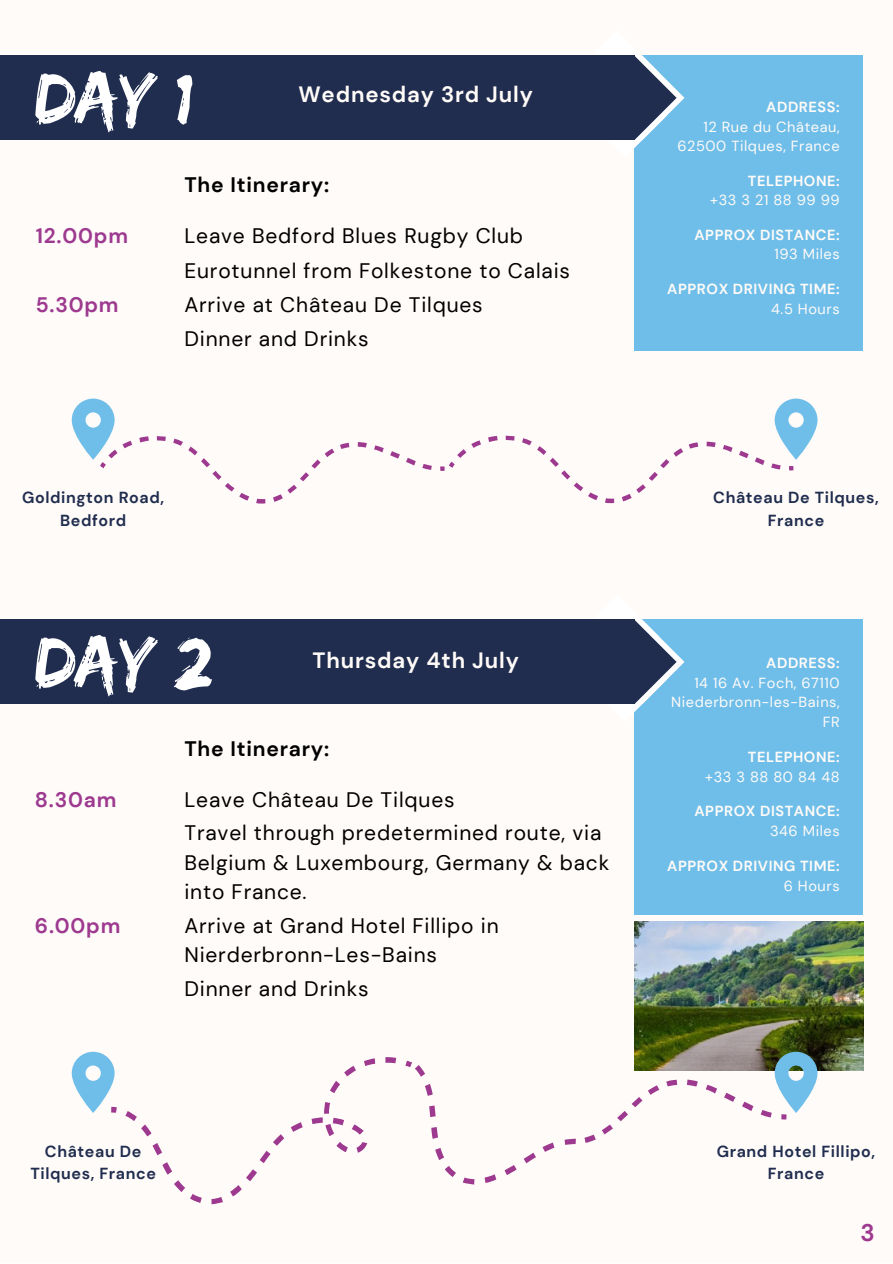
<style>
.page{position:relative;width:893px;height:1264px;background:#fff}
.page>*{position:absolute;margin:0;border:0;box-sizing:border-box;transform-origin:0 0}
.t1{font:73.95px "Edo SZ";color:#fff}
.t2{font:700 24px "DM Sans";color:#9d3a90}
.t3{font:700 22.2px "DM Sans";letter-spacing:.04em;color:#fffbf8}
.t4{font:21px "DM Sans";letter-spacing:.04em;color:#000}
.t5{font:700 21px "DM Sans";letter-spacing:.04em;color:#000}
.t6{font:700 21px "DM Sans";letter-spacing:.04em;color:#9d3a90}
.t7{font:700 16.05px/22.4px "DM Sans";letter-spacing:.04em;color:#202d4f;text-align:center}
.t8{font:14.55px/19.5px "DM Sans";letter-spacing:.04em;color:#fffbf8;text-align:right}
.t9{font:700 14.55px "DM Sans";letter-spacing:.04em;color:#fffbf8}
</style>
<div class="page">
<div style="left:0;top:0;width:892px;height:1262px;background:#fffbf8"></div>
<div style="left:634px;top:55px;width:229px;height:296px;background:#6fbee9"></div>
<div style="left:0;top:55px;width:634px;height:85px;background:#202d4f"></div>
<svg style="left:634px;top:55px;width:50px;height:94px"></svg>
<svg style="left:72px;top:398px;width:36px;height:71px"></svg>
<svg style="left:108px;top:405px;width:324px;height:99px"></svg>
<svg style="left:440px;top:461px;width:15px;height:10px"></svg>
<svg style="left:457px;top:435px;width:317px;height:69px"></svg>
<svg style="left:774px;top:398px;width:43px;height:73px"></svg>
<div style="left:634px;top:619px;width:229px;height:296px;background:#6fbee9"></div>
<div style="left:0;top:619px;width:634px;height:85px;background:#202d4f"></div>
<svg style="left:634px;top:619px;width:50px;height:94px"></svg>
<svg style="left:125px;top:1058px;width:251px;height:147px"></svg>
<svg style="left:72px;top:1051px;width:45px;height:62px"></svg>
<svg style="left:385px;top:1057px;width:165px;height:128px"></svg>
<img style="left:634px;top:921px;width:229px;height:149px">
<svg style="left:550px;top:993px;width:223px;height:157px"></svg>
<svg style="left:774px;top:1051px;width:43px;height:69px"></svg>
<p class="t1" style="left:35px;top:55px;width:159px">DAY 1</p>
<p class="t3" style="left:298px;top:80px;width:236px">Wednesday 3rd July</p>
<p class="t5" style="left:184px;top:171px;width:146px">The Itinerary:</p>
<p class="t6" style="left:36px;top:222px;width:94px">12.00pm</p>
<p class="t4" style="left:184px;top:222px;width:340px">Leave Bedford Blues Rugby Club</p>
<p class="t4" style="left:184px;top:257px;width:387px">Eurotunnel from Folkestone to Calais</p>
<p class="t6" style="left:36px;top:291px;width:84px">5.30pm</p>
<p class="t4" style="left:184px;top:291px;width:300px">Arrive at Château De Tilques</p>
<p class="t4" style="left:184px;top:325px;width:186px">Dinner and Drinks</p>
<p class="t7" style="left:22px;top:487px;width:144px">Goldington Road,<br>Bedford</p>
<p class="t1" style="left:35px;top:619px;width:177px">DAY 2</p>
<p class="t3" style="left:312px;top:646px;width:208px">Thursday 4th July</p>
<p class="t5" style="left:184px;top:735px;width:146px">The Itinerary:</p>
<p class="t6" style="left:35px;top:786px;width:83px">8.30am</p>
<p class="t4" style="left:184px;top:786px;width:271px">Leave Château De Tilques</p>
<p class="t4" style="left:184px;top:819px;width:418px">Travel through predetermined route, via</p>
<p class="t4" style="left:184px;top:848px;width:426px">Belgium &amp; Luxembourg, Germany &amp; back</p>
<p class="t4" style="left:184px;top:878px;width:124px">into France.</p>
<p class="t6" style="left:35px;top:912px;width:87px">6.00pm</p>
<p class="t4" style="left:184px;top:912px;width:316px">Arrive at Grand Hotel Fillipo in</p>
<p class="t4" style="left:184px;top:941px;width:254px">Nierderbronn-Les-Bains</p>
<p class="t4" style="left:184px;top:975px;width:186px">Dinner and Drinks</p>
<p class="t9" style="left:766px;top:98px;width:75px">ADDRESS:</p>
<p class="t8" style="left:703px;top:117px;width:138px">12 Rue du Château,</p>
<p class="t8" style="left:677px;top:136px;width:164px">62500 Tilques, France</p>
<p class="t9" style="left:747px;top:171px;width:93px">TELEPHONE:</p>
<p class="t8" style="left:709px;top:190px;width:131px">+33 3 21 88 99 99</p>
<p class="t9" style="left:694px;top:225px;width:147px">APPROX DISTANCE:</p>
<p class="t8" style="left:774px;top:244px;width:67px">193 Miles</p>
<p class="t9" style="left:667px;top:280px;width:174px">APPROX DRIVING TIME:</p>
<p class="t8" style="left:771px;top:299px;width:70px">4.5 Hours</p>
<p class="t7" style="left:713px;top:487px;width:167px">Château De Tilques,</p>
<p class="t7" style="left:767px;top:509px;width:58px">France</p>
<p class="t9" style="left:766px;top:653px;width:75px">ADDRESS:</p>
<p class="t8" style="left:671px;top:673px;width:170px">14 16 Av. Foch, 67110<br>Niederbronn-les-Bains,<br>FR</p>
<p class="t9" style="left:747px;top:747px;width:93px">TELEPHONE:</p>
<p class="t8" style="left:704px;top:767px;width:136px">+33 3 88 80 84 48</p>
<p class="t9" style="left:694px;top:801px;width:147px">APPROX DISTANCE:</p>
<p class="t8" style="left:770px;top:821px;width:71px">346 Miles</p>
<p class="t9" style="left:667px;top:856px;width:174px">APPROX DRIVING TIME:</p>
<p class="t8" style="left:783px;top:875px;width:57px">6 Hours</p>
<p class="t7" style="left:30px;top:1139px;width:127px">Château De<br>Tilques, France</p>
<p class="t7" style="left:716px;top:1139px;width:160px">Grand Hotel Fillipo,</p>
<p class="t7" style="left:767px;top:1162px;width:58px">France</p>
<p class="t2" style="left:860px;top:1217px;width:16px">3</p>
</div>
